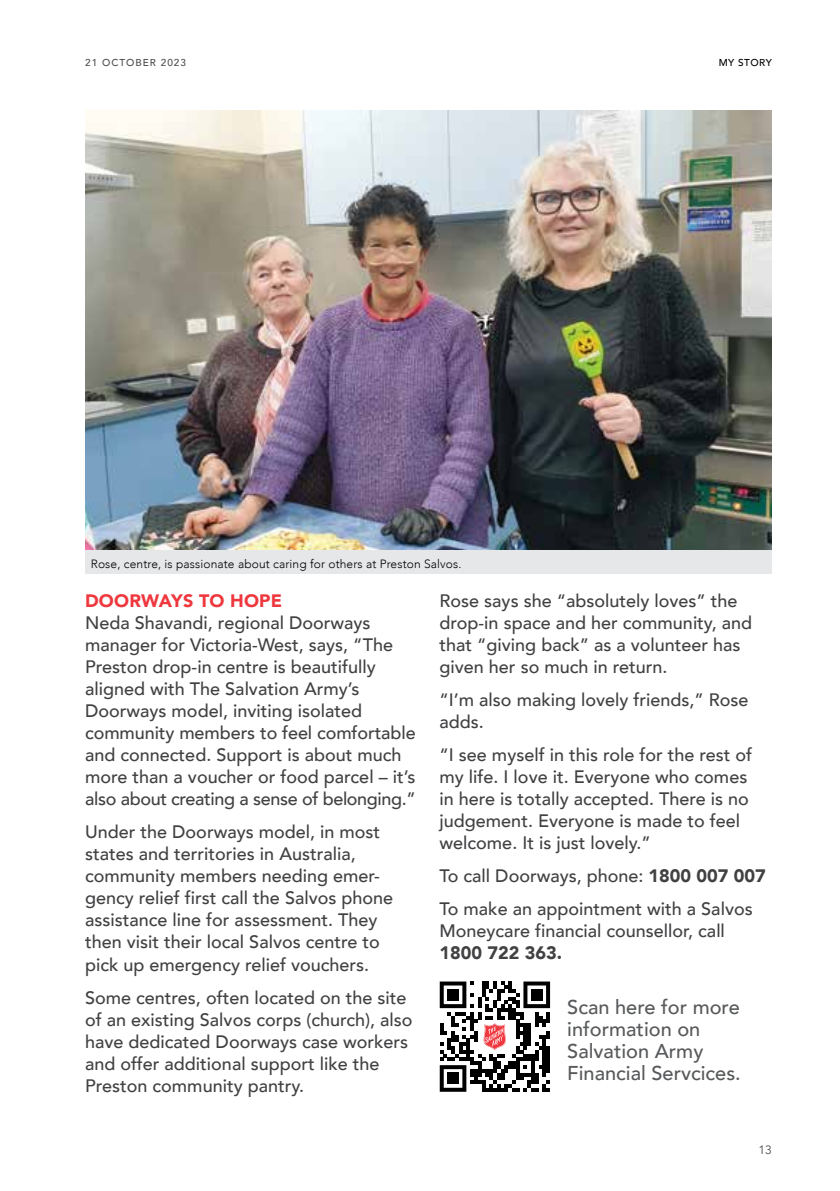
<style>
.page{position:relative;width:840px;height:1191px;background:#fff}
.page>*{position:absolute;margin:0;border:0;box-sizing:border-box;transform-origin:0 0}
.t1{font:500 20px/22px "Avenir";color:#58595b}
.t2{font:500 18px/22px "Avenir";color:#414042}
.t3{font:900 18px "Avenir";letter-spacing:.01em;color:#ef373e}
.t4{font:900 18px "Avenir";color:#414042}
.t5{font:300 12px "Avenir";letter-spacing:.01em;color:#000}
.t6{font:12px "Avenir";color:#4d4d4f}
.t7{font:500 10px "Avenir";letter-spacing:.1em;color:#4d4d4f}
.t8{font:500 10px "Avenir";letter-spacing:.05em;color:#000}
.s1{font-weight:900}
</style>
<div class="page">
<svg style="left:439px;top:981px;width:110px;height:110px"></svg>
<img style="left:85px;top:110px;width:686px;height:440px">
<div style="left:85px;top:550px;width:686px;height:23px;background:#e6e7e8"></div>
<p class="t7" style="left:85px;top:54px;width:35px">21 October</p>
<p class="t7" style="left:161px;top:54px;width:27px">2023</p>
<p class="t5" style="left:91px;top:556px;width:372px">Rose, centre, is passionate about caring for others at Preston Salvos.</p>
<p class="t8" style="left:718px;top:54px;width:55px">MY STORY</p>
<p class="t3" style="left:85px;top:585px;width:198px">DOORWAYS TO HOPE</p>
<p class="t2" style="left:85px;top:610px;width:332px">Neda Shavandi, regional Doorways manager for Victoria-West, says, “The Preston drop-in centre is beautifully aligned with The Salvation Army’s Doorways model, inviting isolated community members to feel comfortable and connected. Support is about much more than a voucher or food parcel – it’s also about creating a sense of belonging.”</p>
<p class="t2" style="left:85px;top:820px;width:309px">Under the Doorways model, in most states and territories in Australia, community members needing emer&shy;gency relief first call the Salvos phone assistance line for assessment. They then visit their local Salvos centre to pick up emergency relief vouchers.</p>
<p class="t2" style="left:85px;top:985px;width:329px">Some centres, often located on the site of an existing Salvos corps (church), also have dedicated Doorways case workers and offer additional support like the Preston community pantry.</p>
<p class="t2" style="left:439px;top:588px;width:314px">Rose says she “absolutely loves” the drop-in space and her community, and that “giving back” as a volunteer has given her so much in return.</p>
<p class="t2" style="left:439px;top:687px;width:310px">“I’m also making lovely friends,” Rose adds.</p>
<p class="t2" style="left:439px;top:742px;width:314px">“I see myself in this role for the rest of my life. I love it. Everyone who comes in here is totally accepted. There is no judgement. Everyone is made to feel welcome. It is just lovely.”</p>
<p class="t2" style="left:439px;top:858px;width:328px;line-height:33px">To call Doorways, phone: <span class="s1">1800 007 007<br></span>To make an appointment with a Salvos</p>
<p class="t2" style="left:439px;top:919px;width:287px">Moneycare financial counsellor, call</p>
<p class="t4" style="left:439px;top:937px;width:124px">1800 722 363.</p>
<p class="t1" style="left:567px;top:994px;width:175px">Scan here for more information on<br>Salvation Army<br>Financial Servcices.</p>
<p class="t6" style="left:758px;top:1142px;width:15px">13</p>
</div>
